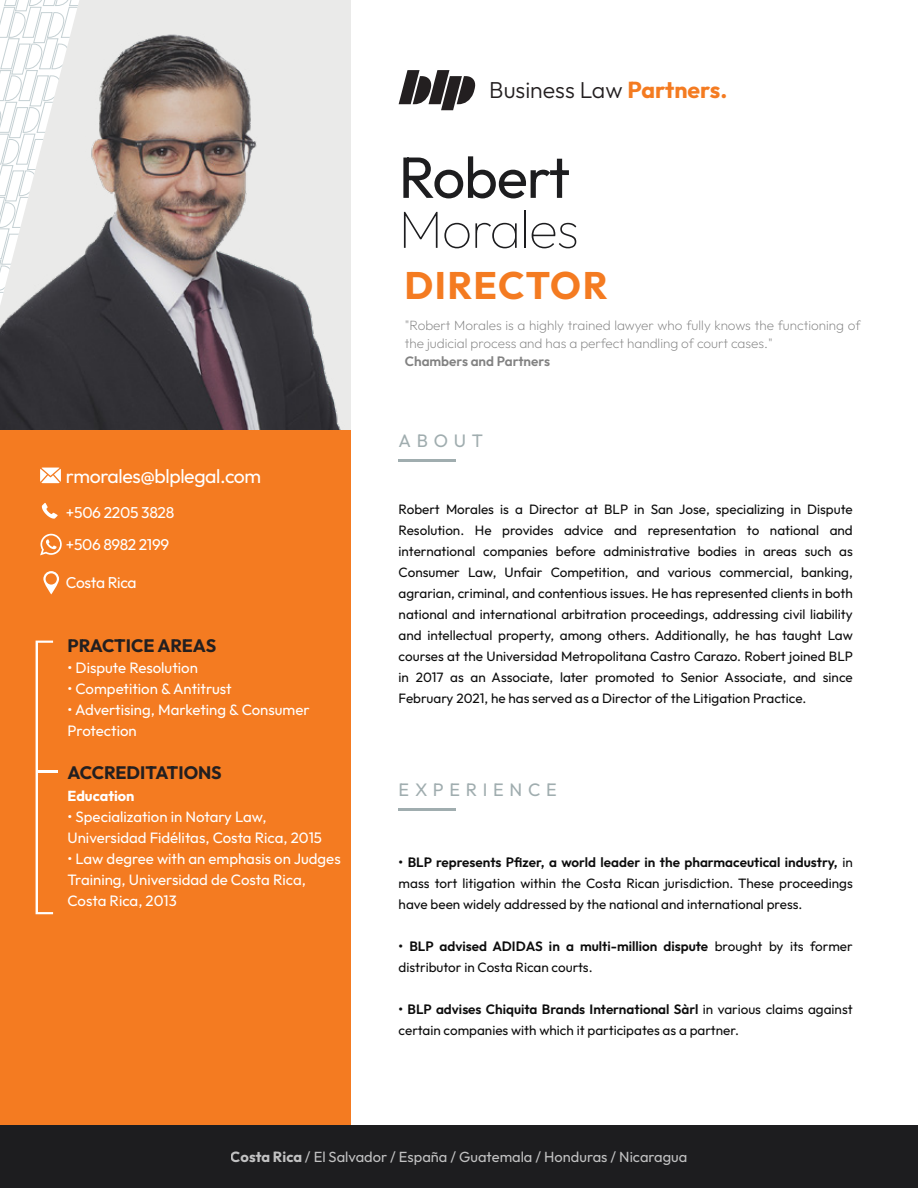
<style>
.page{position:relative;width:918px;height:1188px;background:#fff}
.page>*{position:absolute;margin:0;border:0;box-sizing:border-box;transform-origin:0 0}
.t1{font:58.05px "Outfit";letter-spacing:-.02em;color:#1d1d1f}
.t2{font:100 53.25px "Outfit";letter-spacing:-.02em;color:#1d1d1f}
.t3{font:700 38.25px "Outfit";letter-spacing:.03em;color:#f47b21}
.t4{font:300 23.1px "Outfit";color:#231f20}
.t5{font:19.5px "Outfit";letter-spacing:-.02em;color:#fff}
.t6{font:700 18px "Outfit";letter-spacing:-.005em;color:#231f20}
.t7{font:18px "Outfit";letter-spacing:.32em;color:#a0adaf}
.t8{font:15.75px "Outfit";letter-spacing:-.02em;color:#fff}
.t9{font:15px/21px "Outfit";color:#fff}
.t10{font:14.7px "Outfit";color:#fff}
.t11{font:700 14.4px "Outfit";color:#fff}
.t12{font:13.5px/21px "Outfit";color:#0d0d0d;text-align:justify}
.t13{font:200 13.5px/18px "Outfit";color:#828282}
.t14{font:600 13.5px "Outfit";color:#828282}
.s1{font-weight:700;color:#f47b21}
.s2{font-weight:600}
.s3{font-weight:700}
</style>
<div class="page">
<div style="left:0;top:324px;width:350px;height:806px;background:#f47b21"></div>
<div style="left:0;top:1125px;width:918px;height:63px;background:#1d1d1f"></div>
<div style="left:0;top:0;width:350px;height:429px;background:#eaeae9"></div>
<img style="left:0;top:34px;width:341px;height:395px">
<svg style="left:0;top:0;width:79px;height:306px"></svg>
<svg style="left:399px;top:70px;width:77px;height:40px"></svg>
<svg style="left:36px;top:641px;width:17px;height:273px"></svg>
<hr style="left:37px;top:770px;width:20px;height:3px;background:#fff">
<svg style="left:42px;top:503px;width:16px;height:16px"></svg>
<svg style="left:40px;top:468px;width:21px;height:15px"></svg>
<svg style="left:40px;top:534px;width:22px;height:21px"></svg>
<svg style="left:43px;top:571px;width:16px;height:23px"></svg>
<hr style="left:399px;top:808px;width:57px;height:3px;background:#a0adaf">
<hr style="left:399px;top:459px;width:57px;height:2px;background:#a0adaf">
<h3 class="t4" style="left:489px;top:76px;width:239px">Business Law <span class="s1">Partners.</span></h3>
<h1 class="t1" style="left:399px;top:141px;width:173px">Robert</h1>
<h2 class="t2" style="left:399px;top:198px;width:182px">Morales</h2>
<h3 class="t3" style="left:404px;top:260px;width:205px">DIRECTOR</h3>
<p class="t13" style="left:405px;top:317px;width:457px">"Robert Morales is a highly trained lawyer who fully knows the functioning of the judicial process and has a perfect handling of court cases."</p>
<p class="t14" style="left:405px;top:353px;width:147px">Chambers and Partners</p>
<h3 class="t5" style="left:66px;top:463px;width:197px">rmorales@blplegal.com</h3>
<p class="t8" style="left:66px;top:502px;width:110px">+506 2205 3828</p>
<p class="t8" style="left:66px;top:535px;width:105px">+506 8982 2199</p>
<p class="t8" style="left:66px;top:573px;width:72px">Costa Rica</p>
<h3 class="t6" style="left:68px;top:634px;width:150px">PRACTICE AREAS</h3>
<p class="t9" style="left:68px;top:657px;width:132px">• Dispute Resolution</p>
<p class="t9" style="left:68px;top:678px;width:166px">• Competition &amp; Antitrust</p>
<p class="t9" style="left:68px;top:699px;width:244px">• Advertising, Marketing &amp; Consumer<br>Protection</p>
<h3 class="t6" style="left:68px;top:760px;width:156px">ACCREDITATIONS</h3>
<p class="t11" style="left:68px;top:786px;width:68px">Education</p>
<p class="t9" style="left:68px;top:806px;width:256px">• Specialization in Notary Law,<br>Universidad Fidélitas, Costa Rica, 2015</p>
<p class="t9" style="left:68px;top:848px;width:275px">• Law degree with an emphasis on Judges<br>Training, Universidad de Costa Rica,<br>Costa Rica, 2013</p>
<h3 class="t7" style="left:399px;top:429px;width:86px">ABOUT</h3>
<p class="t12" style="left:399px;top:499px;width:456px">Robert Morales is a Director at BLP in San Jose, specializing in Dispute Resolution. He provides advice and representation to national and international companies before administrative bodies in areas such as Consumer Law, Unfair Competition, and various commercial, banking, agrarian, criminal, and contentious issues. He has represented clients in both national and international arbitration proceedings, addressing civil liability and intellectual property, among others. Additionally, he has taught Law courses at the Universidad Metropolitana Castro Carazo. Robert joined BLP in 2017 as an Associate, later promoted to Senior Associate, and since February 2021, he has served as a Director of the Litigation Practice.</p>
<h3 class="t7" style="left:399px;top:778px;width:160px">EXPERIENCE</h3>
<p class="t12" style="left:399px;top:852px;width:456px"><span class="s2">• BLP represents Pfizer, a world leader in the pharmaceutical industry,</span> in mass tort litigation within the Costa Rican jurisdiction. These proceedings have been widely addressed by the national and international press.</p>
<p class="t12" style="left:399px;top:936px;width:456px"><span class="s2">• BLP advised ADIDAS in a multi-million dispute</span> brought by its former distributor in Costa Rican courts.</p>
<p class="t12" style="left:399px;top:999px;width:456px"><span class="s2">• BLP advises Chiquita Brands International Sàrl</span> in various claims against certain companies with which it participates as a partner.</p>
<p class="t10" style="left:231px;top:1148px;width:458px"><span class="s3">Costa Rica</span> / El Salvador / España / Guatemala / Honduras / Nicaragua</p>
</div>
